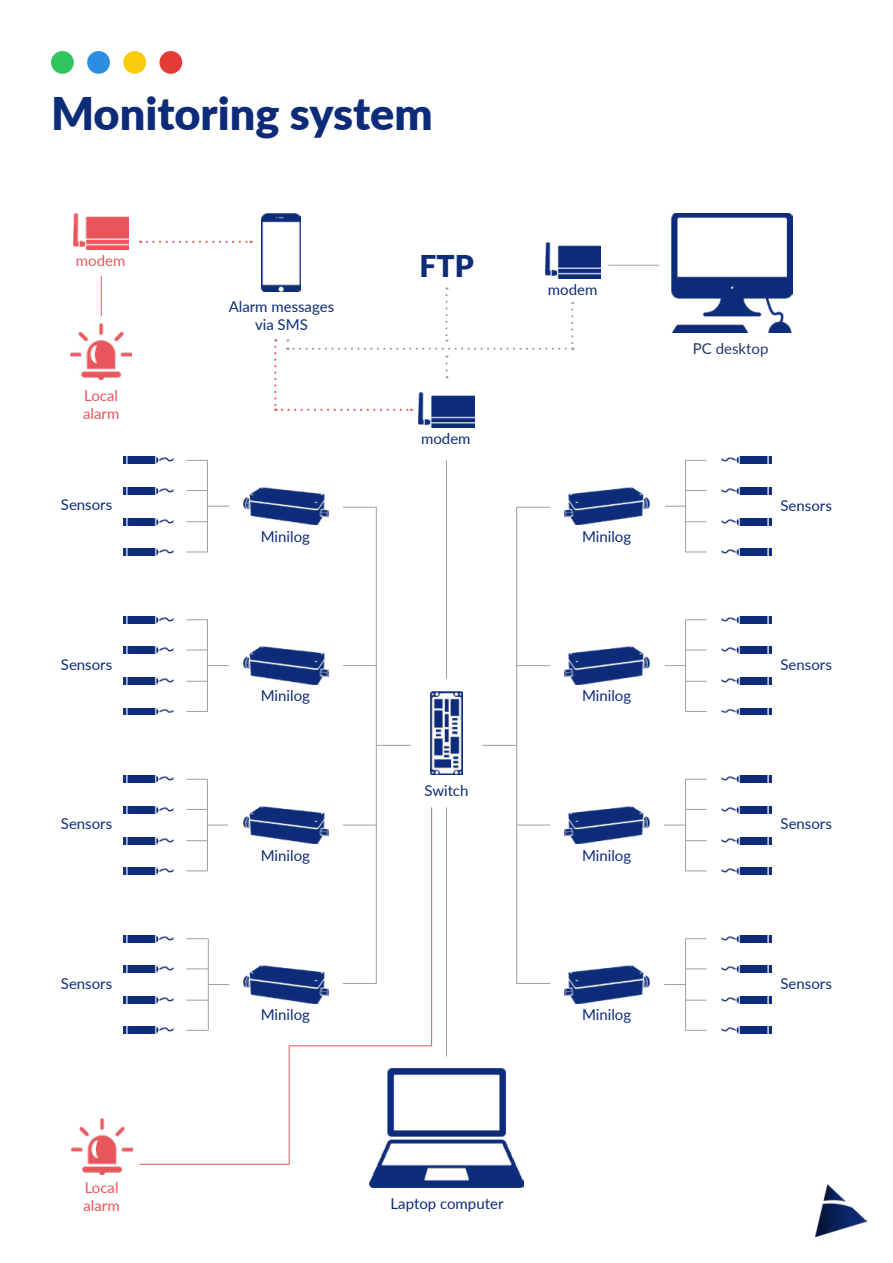
<style>
.page{position:relative;width:893px;height:1263px;background:#fff}
.page>*{position:absolute;margin:0;border:0;box-sizing:border-box;transform-origin:0 0}
.t1{font:900 45px "Lato";color:#0c2b79}
.t2{font:900 30px "Lato";color:#0c2b79}
.t3{font:15px/18px "Lato";color:#0c2b79;text-align:center}
.t4{font:15px/18px "Lato";color:#e8565b}
.t5{font:15px "Lato";color:#24366d}
</style>
<div class="page">
<div style="left:51px;top:51px;width:23px;height:23px;background:#30c45d;border-radius:50%"></div>
<div style="left:87px;top:51px;width:23px;height:23px;background:#2b8ee0;border-radius:50%"></div>
<div style="left:123px;top:51px;width:23px;height:23px;background:#f9cb0b;border-radius:50%"></div>
<div style="left:159px;top:51px;width:23px;height:23px;background:#e53b36;border-radius:50%"></div>
<img style="left:815px;top:1184px;width:52px;height:52px">
<hr style="left:376px;top:507px;width:1px;height:476px;background:#98a1a9">
<hr style="left:343px;top:507px;width:34px;height:1px;background:#98a1a9">
<hr style="left:343px;top:665px;width:34px;height:1px;background:#98a1a9">
<hr style="left:343px;top:825px;width:34px;height:1px;background:#98a1a9">
<hr style="left:343px;top:983px;width:34px;height:1px;background:#98a1a9">
<hr style="left:376px;top:745px;width:35px;height:1px;background:#98a1a9">
<hr style="left:446px;top:807px;width:1px;height:249px;background:#98a1a9">
<hr style="left:446px;top:460px;width:1px;height:218px;background:#98a1a9">
<svg style="left:208px;top:506px;width:21px;height:1px"></svg>
<hr style="left:207px;top:460px;width:1px;height:92px;background:#98a1a9">
<svg style="left:186px;top:460px;width:22px;height:1px"></svg>
<svg style="left:186px;top:552px;width:22px;height:1px"></svg>
<svg style="left:186px;top:521px;width:21px;height:1px"></svg>
<svg style="left:186px;top:490px;width:21px;height:1px"></svg>
<svg style="left:208px;top:665px;width:21px;height:1px"></svg>
<hr style="left:207px;top:620px;width:1px;height:91px;background:#98a1a9">
<svg style="left:186px;top:619px;width:22px;height:1px"></svg>
<svg style="left:186px;top:711px;width:22px;height:1px"></svg>
<svg style="left:186px;top:681px;width:21px;height:1px"></svg>
<svg style="left:186px;top:650px;width:21px;height:1px"></svg>
<svg style="left:208px;top:825px;width:20px;height:1px"></svg>
<hr style="left:207px;top:779px;width:1px;height:92px;background:#98a1a9">
<svg style="left:186px;top:779px;width:22px;height:1px"></svg>
<svg style="left:186px;top:870px;width:21px;height:1px"></svg>
<svg style="left:186px;top:840px;width:21px;height:1px"></svg>
<svg style="left:186px;top:809px;width:21px;height:1px"></svg>
<svg style="left:209px;top:984px;width:20px;height:1px"></svg>
<hr style="left:208px;top:939px;width:1px;height:91px;background:#98a1a9">
<svg style="left:186px;top:938px;width:22px;height:1px"></svg>
<svg style="left:186px;top:1030px;width:22px;height:1px"></svg>
<svg style="left:186px;top:1000px;width:22px;height:1px"></svg>
<svg style="left:186px;top:968px;width:22px;height:1px"></svg>
<svg style="left:286px;top:287px;width:287px;height:91px"></svg>
<hr style="left:516px;top:507px;width:1px;height:477px;background:#98a1a9">
<hr style="left:516px;top:983px;width:34px;height:1px;background:#98a1a9">
<hr style="left:516px;top:825px;width:34px;height:1px;background:#98a1a9">
<hr style="left:516px;top:665px;width:34px;height:1px;background:#98a1a9">
<hr style="left:516px;top:507px;width:34px;height:1px;background:#98a1a9">
<hr style="left:482px;top:745px;width:35px;height:1px;background:#98a1a9">
<svg style="left:664px;top:984px;width:21px;height:1px"></svg>
<hr style="left:685px;top:939px;width:1px;height:91px;background:#98a1a9">
<svg style="left:685px;top:1030px;width:22px;height:1px"></svg>
<svg style="left:685px;top:938px;width:22px;height:1px"></svg>
<svg style="left:686px;top:968px;width:21px;height:1px"></svg>
<svg style="left:686px;top:1000px;width:21px;height:1px"></svg>
<svg style="left:664px;top:825px;width:21px;height:1px"></svg>
<hr style="left:685px;top:779px;width:1px;height:92px;background:#98a1a9">
<svg style="left:686px;top:870px;width:21px;height:1px"></svg>
<svg style="left:686px;top:779px;width:21px;height:1px"></svg>
<svg style="left:686px;top:809px;width:21px;height:1px"></svg>
<svg style="left:686px;top:840px;width:21px;height:1px"></svg>
<svg style="left:665px;top:665px;width:20px;height:1px"></svg>
<hr style="left:685px;top:620px;width:1px;height:91px;background:#98a1a9">
<svg style="left:685px;top:711px;width:22px;height:1px"></svg>
<svg style="left:685px;top:619px;width:22px;height:1px"></svg>
<svg style="left:686px;top:650px;width:21px;height:1px"></svg>
<svg style="left:686px;top:681px;width:21px;height:1px"></svg>
<svg style="left:665px;top:506px;width:20px;height:1px"></svg>
<hr style="left:685px;top:460px;width:1px;height:92px;background:#98a1a9">
<svg style="left:685px;top:552px;width:22px;height:1px"></svg>
<svg style="left:685px;top:460px;width:22px;height:1px"></svg>
<svg style="left:686px;top:490px;width:21px;height:1px"></svg>
<svg style="left:686px;top:521px;width:21px;height:1px"></svg>
<hr style="left:139px;top:1164px;width:150px;height:1px;background:#e7565b">
<hr style="left:289px;top:1046px;width:1px;height:118px;background:#e7565b">
<hr style="left:289px;top:1045px;width:143px;height:1px;background:#e7565b">
<hr style="left:431px;top:807px;width:1px;height:239px;background:#e7565b">
<svg style="left:282px;top:409px;width:130px;height:2px"></svg>
<svg style="left:274px;top:347px;width:2px;height:64px"></svg>
<hr style="left:101px;top:276px;width:1px;height:40px;background:#e7565b">
<hr style="left:608px;top:265px;width:51px;height:1px;background:#98a1a9">
<svg style="left:147px;top:241px;width:105px;height:2px"></svg>
<img style="left:430px;top:691px;width:33px;height:84px">
<img style="left:369px;top:1068px;width:155px;height:119px">
<img style="left:244px;top:647px;width:84px;height:37px">
<img style="left:244px;top:806px;width:84px;height:38px">
<img style="left:244px;top:487px;width:84px;height:38px">
<img style="left:244px;top:966px;width:84px;height:37px">
<img style="left:565px;top:647px;width:84px;height:37px">
<img style="left:565px;top:806px;width:84px;height:38px">
<img style="left:565px;top:487px;width:84px;height:38px">
<img style="left:565px;top:966px;width:84px;height:37px">
<img style="left:124px;top:457px;width:49px;height:7px">
<img style="left:124px;top:487px;width:49px;height:7px">
<img style="left:124px;top:549px;width:49px;height:6px">
<img style="left:124px;top:518px;width:49px;height:7px">
<img style="left:124px;top:776px;width:49px;height:7px">
<img style="left:124px;top:806px;width:49px;height:7px">
<img style="left:124px;top:867px;width:49px;height:7px">
<img style="left:124px;top:837px;width:49px;height:7px">
<img style="left:124px;top:935px;width:49px;height:7px">
<img style="left:124px;top:966px;width:49px;height:6px">
<img style="left:124px;top:1027px;width:49px;height:7px">
<img style="left:124px;top:997px;width:49px;height:6px">
<img style="left:124px;top:616px;width:49px;height:7px">
<img style="left:124px;top:647px;width:49px;height:7px">
<img style="left:124px;top:708px;width:49px;height:7px">
<img style="left:124px;top:678px;width:49px;height:7px">
<img style="left:722px;top:457px;width:49px;height:7px">
<img style="left:722px;top:487px;width:49px;height:7px">
<img style="left:722px;top:549px;width:49px;height:6px">
<img style="left:722px;top:518px;width:49px;height:7px">
<img style="left:722px;top:616px;width:49px;height:7px">
<img style="left:722px;top:647px;width:49px;height:7px">
<img style="left:722px;top:708px;width:49px;height:7px">
<img style="left:722px;top:678px;width:49px;height:7px">
<img style="left:722px;top:776px;width:49px;height:7px">
<img style="left:722px;top:806px;width:49px;height:7px">
<img style="left:722px;top:867px;width:49px;height:7px">
<img style="left:722px;top:837px;width:49px;height:7px">
<img style="left:722px;top:935px;width:49px;height:7px">
<img style="left:722px;top:966px;width:49px;height:6px">
<img style="left:722px;top:1027px;width:49px;height:7px">
<img style="left:722px;top:997px;width:49px;height:6px">
<img style="left:419px;top:392px;width:55px;height:35px">
<img style="left:74px;top:214px;width:55px;height:35px">
<img style="left:546px;top:243px;width:55px;height:35px">
<img style="left:262px;top:214px;width:39px;height:78px">
<img style="left:671px;top:214px;width:122px;height:119px">
<img style="left:71px;top:324px;width:61px;height:55px">
<img style="left:71px;top:1119px;width:61px;height:55px">
<h1 class="t1" style="left:51px;top:86px;width:383px">Monitoring system</h1>
<p class="t4" style="left:76px;top:251px;width:51px">modem</p>
<p class="t4" style="left:83px;top:386px;width:38px">Local alarm</p>
<p class="t3" style="left:61px;top:496px;width:53px">Sensors</p>
<p class="t3" style="left:61px;top:655px;width:53px">Sensors</p>
<p class="t3" style="left:61px;top:815px;width:53px">Sensors</p>
<p class="t3" style="left:61px;top:974px;width:53px">Sensors</p>
<p class="t3" style="left:229px;top:297px;width:107px">Alarm messages via SMS</p>
<p class="t3" style="left:261px;top:527px;width:51px">Minilog</p>
<p class="t3" style="left:261px;top:686px;width:51px">Minilog</p>
<p class="t3" style="left:261px;top:846px;width:51px">Minilog</p>
<p class="t3" style="left:261px;top:1005px;width:51px">Minilog</p>
<h2 class="t2" style="left:420px;top:248px;width:56px">FTP</h2>
<p class="t3" style="left:421px;top:430px;width:51px">modem</p>
<p class="t3" style="left:425px;top:781px;width:45px">Switch</p>
<p class="t3" style="left:548px;top:280px;width:51px">modem</p>
<p class="t3" style="left:582px;top:527px;width:51px">Minilog</p>
<p class="t3" style="left:582px;top:686px;width:51px">Minilog</p>
<p class="t3" style="left:582px;top:846px;width:51px">Minilog</p>
<p class="t3" style="left:582px;top:1005px;width:51px">Minilog</p>
<p class="t5" style="left:693px;top:339px;width:77px">PC desktop</p>
<p class="t3" style="left:780px;top:496px;width:53px">Sensors</p>
<p class="t3" style="left:780px;top:655px;width:53px">Sensors</p>
<p class="t3" style="left:781px;top:815px;width:53px">Sensors</p>
<p class="t3" style="left:780px;top:974px;width:53px">Sensors</p>
<p class="t4" style="left:84px;top:1178px;width:38px">Local alarm</p>
<p class="t3" style="left:391px;top:1194px;width:114px">Laptop computer</p>
</div>
